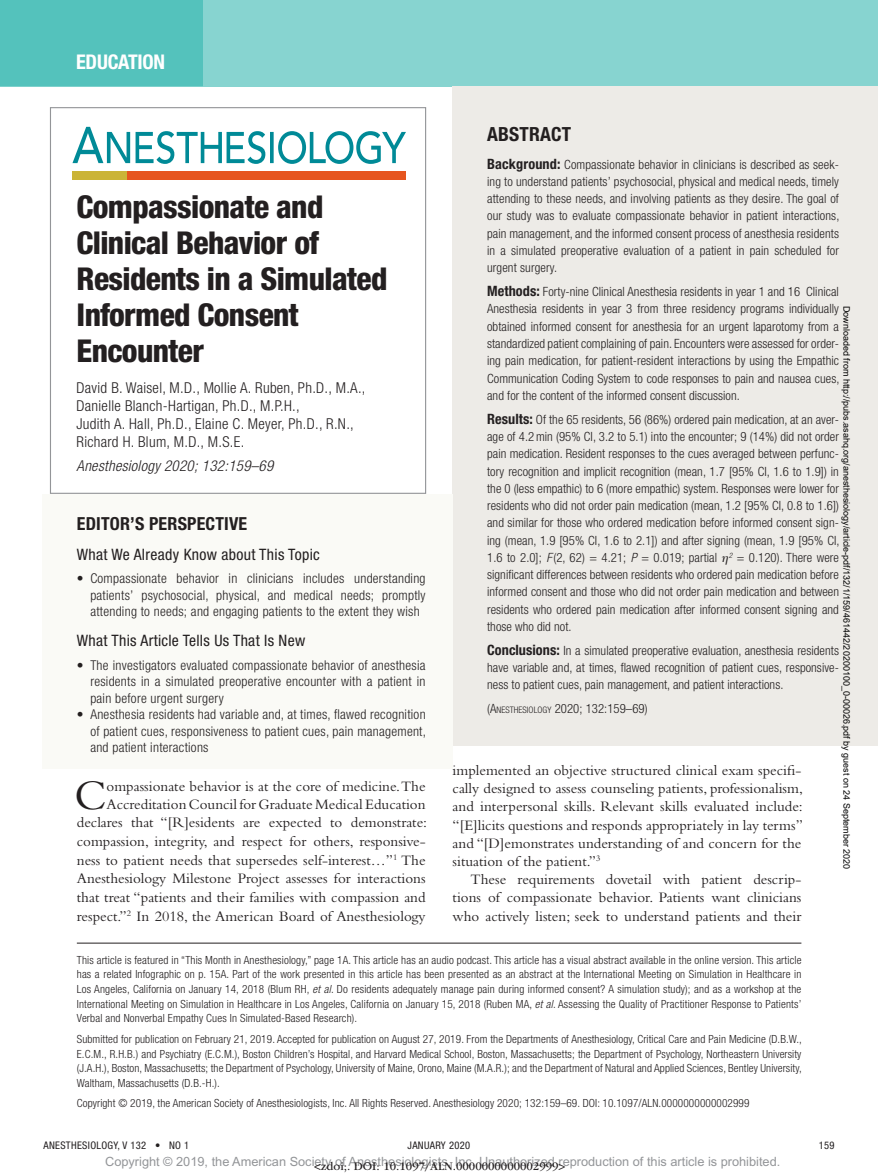
<style>
.page{position:relative;width:878px;height:1175px;background:#fff}
.page>*{position:absolute;margin:0;border:0;box-sizing:border-box;transform-origin:0 0}
.t1{font:43.95px "Bembo Std";color:#231f20}
.t2{font:800 condensed 31.5px/36px "Helvetica Neue LT Std";letter-spacing:-.02em;color:#231f20}
.t3{font:700 condensed 20.25px "Helvetica Neue LT Std";letter-spacing:-.01em;color:#fff}
.t4{font:700 condensed 19.5px "Helvetica Neue LT Std";letter-spacing:.01em;color:#231f20}
.t5{font:700 condensed 18px "Helvetica Neue LT Std";letter-spacing:.01em;color:#231f20}
.t6{font:condensed 15.75px "Helvetica Neue LT Std";letter-spacing:.02em;color:#231f20}
.t7{font:15px/18.6px "Bembo Std";color:#231f20;text-align:justify}
.t8{font:300 condensed 15px/18px "Helvetica Neue LT Std";letter-spacing:.02em;color:#231f20}
.t9{font:italic 300 condensed 15px "Helvetica Neue LT Std";letter-spacing:.02em;color:#231f20}
.t10{font:300 condensed 13.5px/16.5px "Helvetica Neue LT Std";letter-spacing:.02em;color:#231f20;text-align:justify}
.t11{font:300 condensed 12.75px/17.2px "Helvetica Neue LT Std";letter-spacing:.005em;color:#231f20;text-align:justify}
.t12{font:12.75px "Arial MT Std";color:#939598}
.t13{font:12px "ITC Garamond Std";color:#231f20}
.t14{font:300 condensed 11.25px/14.7px "Helvetica Neue LT Std";letter-spacing:.01em;color:#231f20;text-align:justify}
.t15{font:condensed 10.5px "Helvetica Neue LT Std";letter-spacing:.03em;color:#231f20}
.t16{font:9px "Arial";color:#000}
.s1{font-weight:700;font-size:14.25px}
.s2{font-style:italic}
.s3{font-family:"Gandhari Unicode";font-weight:400;font-style:italic;font-stretch:normal}
.s4{font-size:9px}
</style>
<div class="page">
<div style="left:0;top:0;width:878px;height:86px;background:#87d4d0"></div>
<div style="left:0;top:0;width:203px;height:86px;background:#54c2bc"></div>
<div style="left:120px;top:171px;width:286px;height:8px;background:#e6551f"></div>
<div style="left:72px;top:171px;width:54px;height:8px;background:#cbb437"></div>
<svg style="left:72px;top:127px;width:334px;height:37px"></svg>
<div style="left:452px;top:86px;width:426px;height:89px;background:#edebe7"></div>
<div style="left:452px;top:118px;width:426px;height:187px;background:#edebe7"></div>
<div style="left:452px;top:245px;width:426px;height:187px;background:#edebe7"></div>
<div style="left:452px;top:373px;width:426px;height:290px;background:#edebe7"></div>
<div style="left:452px;top:663px;width:426px;height:83px;background:#edebe7"></div>
<div style="left:50px;top:107px;width:376px;height:387px;border:1px solid #939598"></div>
<hr style="left:77px;top:942px;width:724px;height:1px;background:#231f20">
<div style="left:42px;top:494px;width:410px;height:55px;background:#fafaf6"></div>
<div style="left:42px;top:533px;width:410px;height:99px;background:#fafaf6"></div>
<div style="left:42px;top:619px;width:410px;height:99px;background:#fafaf6"></div>
<div style="left:42px;top:669px;width:410px;height:99px;background:#fafaf6"></div>
<h3 class="t3" style="left:76px;top:49px;width:91px">Education</h3>
<h2 class="t2" style="left:77px;top:188px;width:312px">Compassionate and<br>Clinical Behavior of<br>Residents in a Simulated<br>Informed Consent<br>Encounter</h2>
<p class="t8" style="left:77px;top:379px;width:290px">David B. Waisel, M.D., Mollie A. Ruben, Ph.D., M.A., Danielle Blanch-Hartigan, Ph.D., M.P.H.,<br>Judith A. Hall, Ph.D., Elaine C. Meyer, Ph.D., R.N., Richard H. Blum, M.D., M.S.E.</p>
<p class="t9" style="left:77px;top:457px;width:198px">Anesthesiology 2020; 132:159–69</p>
<h3 class="t5" style="left:77px;top:513px;width:18px">EDITO</h3>
<h3 class="t5" style="left:120px;top:513px;width:129px">R’S PERSPECTIVE</h3>
<p class="t6" style="left:77px;top:545px;width:244px">What We Already Know about This Topic</p>
<p class="t10" style="left:90px;top:570px;width:337px;text-indent:-14px">• Compassionate behavior in clinicians includes understanding patients’ psychosocial, physical, and medical needs; promptly attending to needs; and engaging patients to the extent they wish</p>
<p class="t6" style="left:77px;top:632px;width:230px">What This Article Tells Us That Is New</p>
<p class="t10" style="left:90px;top:656px;width:337px;text-indent:-14px">• The investigators evaluated compassionate behavior of anesthesia residents in a simulated preoperative encounter with a patient in pain before urgent surgery</p>
<p class="t10" style="left:90px;top:706px;width:337px;text-indent:-14px">• Anesthesia residents had variable and, at times, flawed recognition of patient cues, responsiveness to patient cues, pain management, and patient interactions</p>
<p class="t7" style="left:77px;top:776px;width:352px;text-align:right">ompassionate behavior is at the core of medicine. The Accreditation Council for Graduate Medical Education declares that “[R]esidents are expected to demonstrate: compassion, integrity, and respect for others, responsive&shy;ness to patient needs that supersedes self-interest…”<sup>1</sup> The Anesthesiology Milestone Project assesses for interactions that treat “patients and their families with compassion and respect.”<sup>2</sup> In 2018, the American Board of Anesthesiology</p>
<h1 class="t1" style="left:75px;top:769px;width:34px">C</h1>
<h3 class="t4" style="left:487px;top:122px;width:65px">ABSTRACT</h3>
<p class="t11" style="left:487px;top:155px;width:354px"><span class="s1">Background:</span> Compassionate behavior in clinicians is described as seek&shy;ing to understand patients’ psychosocial, physical and medical needs, timely attending to these needs, and involving patients as they desire. The goal of our study was to evaluate compassionate behavior in patient interactions, pain management, and the informed consent process of anesthesia residents in a simulated preoperative evaluation of a patient in pain scheduled for urgent surgery.</p>
<p class="t11" style="left:487px;top:283px;width:354px"><span class="s1">Methods:</span> Forty-nine Clinical Anesthesia residents in year 1 and 16 Clinical Anesthesia residents in year 3 from three residency programs individually obtained informed consent for anesthesia for an urgent laparotomy from a standardized patient complaining of pain. Encounters were assessed for order&shy;ing pain medication, for patient-resident interactions by using the Empathic Communication Coding System to code responses to pain and nausea cues, and for the content of the informed consent discussion.</p>
<p class="t11" style="left:487px;top:410px;width:354px"><span class="s1">Results:</span> Of the 65 residents, 56 (86%) ordered pain medication, at an aver&shy;age of 4.2min (95% CI, 3.2 to 5.1) into the encounter; 9 (14%) did not order pain medication. Resident responses to the cues averaged between perfunc&shy;tory recognition and implicit recognition (mean, 1.7 [95% CI, 1.6 to 1.9]) in the 0 (less empathic) to 6 (more empathic) system. Responses were lower for residents who did not order pain medication (mean, 1.2 [95% CI, 0.8 to 1.6]) and similar for those who ordered medication before informed consent sign&shy;ing (mean, 1.9 [95% CI, 1.6 to 2.1]) and after signing (mean, 1.9 [95% CI, 1.6 to 2.0]; <span class="s2">F</span> (2, 62) = 4.21; <span class="s2">P</span> = 0.019; partial <span class="s3">η</span><sup>2</sup> = 0.120). There were significant differences between residents who ordered pain medication before informed consent and those who did not order pain medication and between residents who ordered pain medication after informed consent signing and those who did not.</p>
<p class="t11" style="left:487px;top:641px;width:353px"><span class="s1">Conclusions:</span> In a simulated preoperative evaluation, anesthesia residents have variable and, at times, flawed recognition of patient cues, responsive&shy;ness to patient cues, pain management, and patient interactions.</p>
<p class="t11" style="left:487px;top:700px;width:162px">(A<span class="s4">NESTHESIOLOGY</span> 2020; 132:159–69)</p>
<p class="t16" style="left:850px;top:306px;width:565px;rotate:90deg">Downloaded from http://pubs.asahq.org/anesthesiology/article-pdf/132/1/159/461442/20200100_0-00026.pdf by guest on 24 September 2020</p>
<p class="t7" style="left:452px;top:761px;width:352px;line-height:18.1px">implemented an objective structured clinical exam specifi&shy;cally designed to assess counseling patients, professionalism, and interpersonal skills. Relevant skills evaluated include: “[E]licits questions and responds appropriately in lay terms” and “[D]emonstrates understanding of and concern for the situation of the patient.”<sup>3</sup></p>
<p class="t7" style="left:452px;top:870px;width:350px;line-height:18.1px;text-indent:18px">These requirements dovetail with patient descrip&shy;tions of compassionate behavior. Patients want clinicians who actively listen; seek to understand patients and their</p>
<p class="t14" style="left:77px;top:952px;width:726px">This article is featured in “This Month in Anesthesiology,” page 1A. This article has an audio podcast. This article has a visual abstract available in the online version. This article has a related Infographic on p. 15A. Part of the work presented in this article has been presented as an abstract at the International Meeting on Simulation in Healthcare in Los Angeles, California on January 14, 2018 (Blum RH, <span class="s2">et al</span>. Do residents adequately manage pain during informed consent? A simulation study); and as a workshop at the International Meeting on Simulation in Healthcare in Los Angeles, California on January 15, 2018 (Ruben MA, <span class="s2">et al</span>. Assessing the Quality of Practitioner Response to Patients’ Verbal and Nonverbal Empathy Cues In Simulated-Based Research).</p>
<p class="t14" style="left:77px;top:1031px;width:726px">Submitted for publication on February 21, 2019. Accepted for publication on August 27, 2019. From the Departments of Anesthesiology, Critical Care and Pain Medicine (D.B.W., E.C.M., R.H.B.) and Psychiatry (E.C.M.), Boston Children’s Hospital, and Harvard Medical School, Boston, Massachusetts; the Department of Psychology, Northeastern University (J.A.H.), Boston, Massachusetts; the Department of Psychology, University of Maine, Orono, Maine (M.A.R.); and the Department of Natural and Applied Sciences, Bentley University, Waltham, Massachusetts (D.B.-H.).</p>
<p class="t14" style="left:77px;top:1096px;width:674px">Copyright © 2019, the American Society of Anesthesiologists, Inc. All Rights Reserved. Anesthesiology 2020; 132:159–69. DOI: 10.1097/ALN.0000000000002999</p>
<p class="t15" style="left:44px;top:1139px;width:147px">ANESTHESIOLOGY, V 132 • NO 1</p>
<p class="t15" style="left:407px;top:1139px;width:64px">Jan uary 2020</p>
<p class="t15" style="left:818px;top:1139px;width:17px">159</p>
<p class="t12" style="left:105px;top:1154px;width:676px">Copyright © 2019, the American Society of Anesthesiologists, Inc. Unauthorized reproduction of this article is prohibited.</p>
<p class="t13" style="left:314px;top:1159px;width:253px">&lt;zdoi;. DOI: 10.1097/ALN.0000000000002999&gt;</p>
</div>
